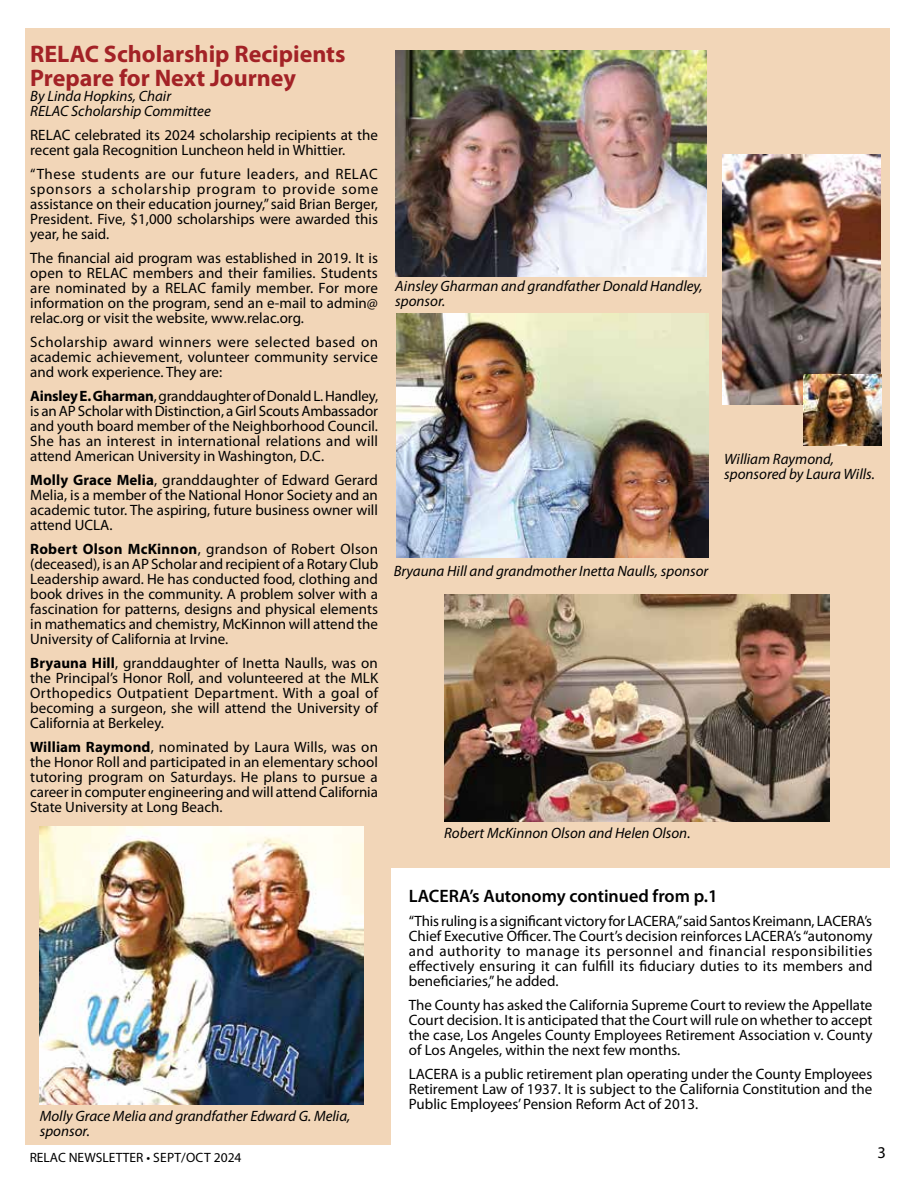
<style>
.page{position:relative;width:918px;height:1188px;background:#fff}
.page>*{position:absolute;margin:0;border:0;box-sizing:border-box;transform-origin:0 0}
.t1{font:700 24px/24px "Myriad Pro";color:#a32226}
.t2{font:600 18px "Myriad Pro";color:#000}
.t3{font:16.5px "Myriad Pro";color:#000}
.t4{font:15px/15px "Myriad Pro";color:#000;text-align:justify}
.t5{font:italic 15px/15px "Myriad Pro";color:#000}
.t6{font:13.5px "Myriad Pro";color:#000}
.s1{font-weight:700}
</style>
<div class="page">
<div style="left:26px;top:28px;width:864px;height:1117px;background:#f2d6b8"></div>
<img style="left:723px;top:154px;width:158px;height:251px">
<img style="left:395px;top:50px;width:312px;height:226px">
<img style="left:396px;top:314px;width:312px;height:244px">
<img style="left:444px;top:594px;width:385px;height:228px">
<img style="left:803px;top:374px;width:79px;height:72px">
<img style="left:40px;top:827px;width:324px;height:278px">
<div style="left:391px;top:868px;width:499px;height:278px;background:#fff"></div>
<h1 class="t1" style="left:30px;top:41px;width:317px">RELAC Scholarship Recipients<br>Prepare for Next Journey</h1>
<p class="t5" style="left:30px;top:89px;width:182px">By Linda Hopkins, Chair<br>RELAC Scholarship Committee</p>
<p class="t4" style="left:30px;top:128px;width:349px">RELAC celebrated its 2024 scholarship recipients at the recent gala Recognition Luncheon held in Whittier.</p>
<p class="t4" style="left:30px;top:167px;width:349px">“These students are our future leaders, and RELAC sponsors a scholarship program to provide some assistance on their education journey,” said Brian Berger, President. Five, $1,000 scholarships were awarded this year, he said.</p>
<p class="t4" style="left:30px;top:251px;width:349px">The financial aid program was established in 2019. It is open to RELAC members and their families. Students are nominated by a RELAC family member. For more information on the program, send an e-mail to admin@ relac.org or visit the website, www.relac.org.</p>
<p class="t4" style="left:30px;top:335px;width:349px">Scholarship award winners were selected based on academic achievement, volunteer community service and work experience. They are:</p>
<p class="t4" style="left:30px;top:389px;width:349px"><span class="s1">Ainsley E. Gharman</span>, granddaughter of Donald L. Handley, is an AP Scholar with Distinction, a Girl Scouts Ambassador and youth board member of the Neighborhood Council.<br>She has an interest in international relations and will attend American University in Washington, D.C.</p>
<p class="t4" style="left:30px;top:473px;width:349px"><span class="s1">Molly Grace Melia</span>, granddaughter of Edward Gerard Melia, is a member of the National Honor Society and an academic tutor. The aspiring, future business owner will attend UCLA.</p>
<p class="t4" style="left:30px;top:542px;width:350px"><span class="s1">Robert Olson McKinnon</span>, grandson of Robert Olson (deceased), is an AP Scholar and recipient of a Rotary Club Leadership award. He has conducted food, clothing and book drives in the community. A problem solver with a fascination for patterns, designs and physical elements in mathematics and chemistry, McKinnon will attend the University of California at Irvine.</p>
<p class="t4" style="left:30px;top:656px;width:349px"><span class="s1">Bryauna Hill</span>, granddaughter of Inetta Naulls, was on the Principal’s Honor Roll, and volunteered at the MLK Orthopedics Outpatient Department. With a goal of becoming a surgeon, she will attend the University of California at Berkeley.</p>
<p class="t4" style="left:30px;top:740px;width:349px"><span class="s1">William Raymond</span>, nominated by Laura Wills, was on the Honor Roll and participated in an elementary school tutoring program on Saturdays. He plans to pursue a career in computer engineering and will attend California State University at Long Beach.</p>
<p class="t5" style="left:395px;top:278px;width:309px">Ainsley Gharman and grandfather Donald Handley, sponsor.</p>
<p class="t5" style="left:394px;top:563px;width:316px">Bryauna Hill and grandmother Inetta Naulls, sponsor</p>
<p class="t5" style="left:444px;top:825px;width:248px">Robert McKinnon Olson and Helen Olson.</p>
<p class="t5" style="left:724px;top:451px;width:152px">William Raymond, sponsored by Laura Wills.</p>
<p class="t5" style="left:40px;top:1108px;width:312px">Molly Grace Melia and grandfather Edward G. Melia, sponsor.</p>
<p class="t2" style="left:409px;top:884px;width:310px">LACERA’s Autonomy continued from p.1</p>
<p class="t4" style="left:409px;top:913px;width:465px">“This ruling is a significant victory for LACERA,” said Santos Kreimann, LACERA’s Chief Executive Officer. The Court’s decision reinforces LACERA’s “autonomy and authority to manage its personnel and financial responsibilities effectively ensuring it can fulfill its fiduciary duties to its members and beneficiaries,” he added.</p>
<p class="t4" style="left:409px;top:997px;width:465px">The County has asked the California Supreme Court to review the Appellate Court decision. It is anticipated that the Court will rule on whether to accept the case, Los Angeles County Employees Retirement Association v. County of Los Angeles, within the next few months.</p>
<p class="t4" style="left:409px;top:1066px;width:465px">LACERA is a public retirement plan operating under the County Employees Retirement Law of 1937. It is subject to the California Constitution and the Public Employees’ Pension Reform Act of 2013.</p>
<p class="t6" style="left:30px;top:1149px;width:213px">RELAC NEWSLETTER • SEPT/OCT 2024</p>
<p class="t3" style="left:878px;top:1143px;width:10px">3</p>
</div>
